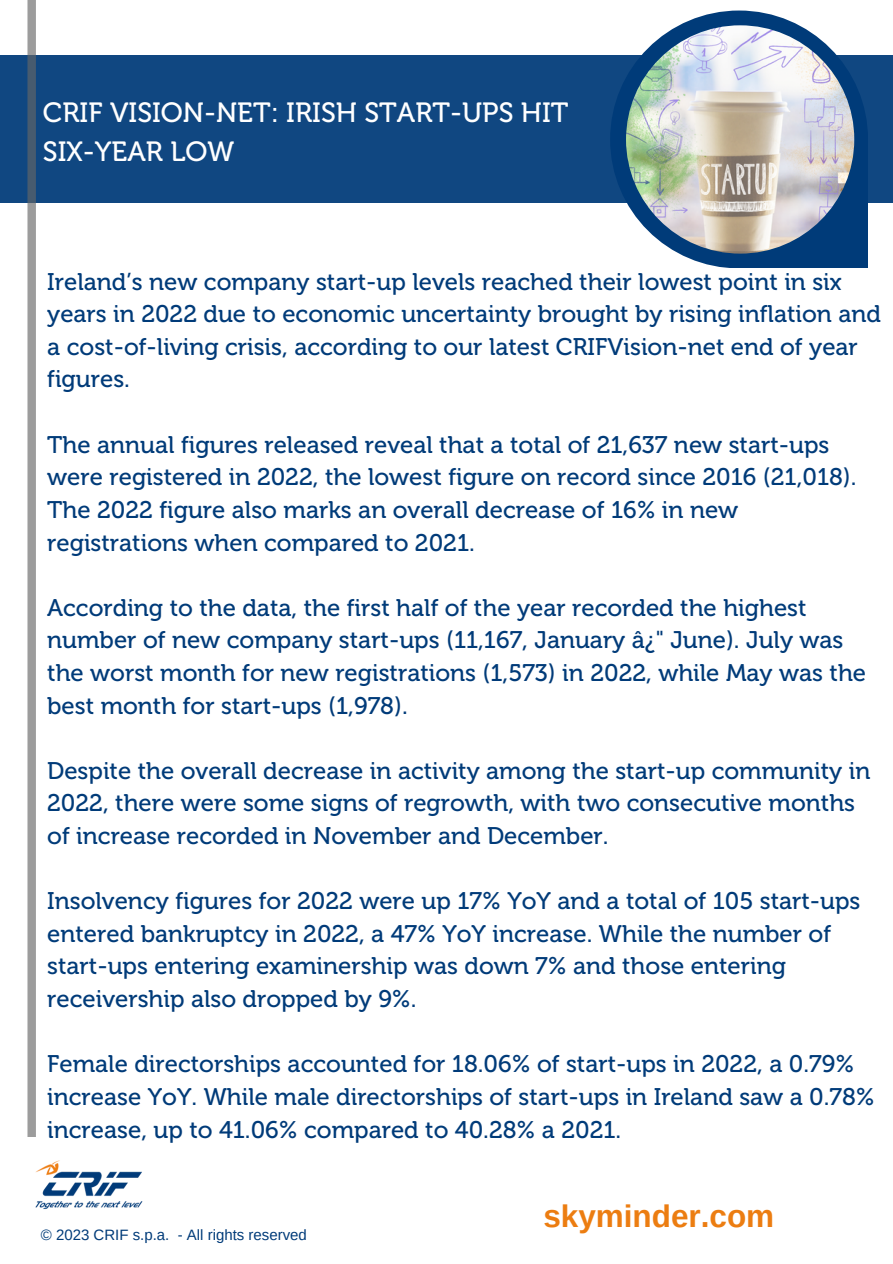
<style>
.page{position:relative;width:893px;height:1264px;background:#fff}
.page>*{position:absolute;margin:0;border:0;box-sizing:border-box;transform-origin:0 0}
.t1{font:700 31.5px "Arimo";color:#ec7d11}
.t2{font:27.75px/38.2px "Museo 500";color:#fff}
.t3{font:24px/32.5px "Museo 500";color:#003b79}
.t4{font:15px "Arimo";color:#003b79}
</style>
<div class="page">
<div style="left:0;top:56px;width:892px;height:147px;background:#104781"></div>
<svg style="left:27px;top:0;width:9px;height:1137px;background:#95989b"></svg>
<svg style="left:610px;top:11px;width:257px;height:257px;fill:#003b79"></svg>
<img style="left:626px;top:25px;width:228px;height:228px;border-radius:50%">
<img style="left:35px;top:1160px;width:108px;height:49px">
<p class="t2" style="left:43px;top:94px;width:527px">CRIF VISION-NET: IRISH START-UPS HIT<br>SIX-YEAR LOW</p>
<p class="t3" style="left:47px;top:265px;width:835px">Ireland’s new company start-up levels reached their lowest point in six years in 2022 due to economic uncertainty brought by rising inflation and a cost-of-living crisis, according to our latest CRIFVision-net end of year figures.</p>
<p class="t3" style="left:47px;top:428px;width:810px">The annual figures released reveal that a total of 21,637 new start-ups were registered in 2022, the lowest figure on record since 2016 (21,018).<br>The 2022 figure also marks an overall decrease of 16% in new registrations when compared to 2021.</p>
<p class="t3" style="left:47px;top:591px;width:820px">According to the data, the first half of the year recorded the highest number of new company start-ups (11,167, January â¿" June). July was the worst month for new registrations (1,573) in 2022, while May was the best month for start-ups (1,978).</p>
<p class="t3" style="left:47px;top:754px;width:824px">Despite the overall decrease in activity among the start-up community in<br>2022, there were some signs of regrowth, with two consecutive months of increase recorded in November and December.</p>
<p class="t3" style="left:47px;top:884px;width:814px">Insolvency figures for 2022 were up 17% YoY and a total of 105 start-ups entered bankruptcy in 2022, a 47% YoY increase. While the number of start-ups entering examinership was down 7% and those entering receivership also dropped by 9%.</p>
<p class="t3" style="left:47px;top:1047px;width:829px">Female directorships accounted for 18.06% of start-ups in 2022, a 0.79% increase YoY. While male directorships of start-ups in Ireland saw a 0.78% increase, up to 41.06% compared to 40.28% a 2021.</p>
<p class="t4" style="left:41px;top:1226px;width:267px">© 2023 CRIF s.p.a. - All rights reserved</p>
<h1 class="t1" style="left:543px;top:1198px;width:232px">skyminder.com</h1>
</div>
